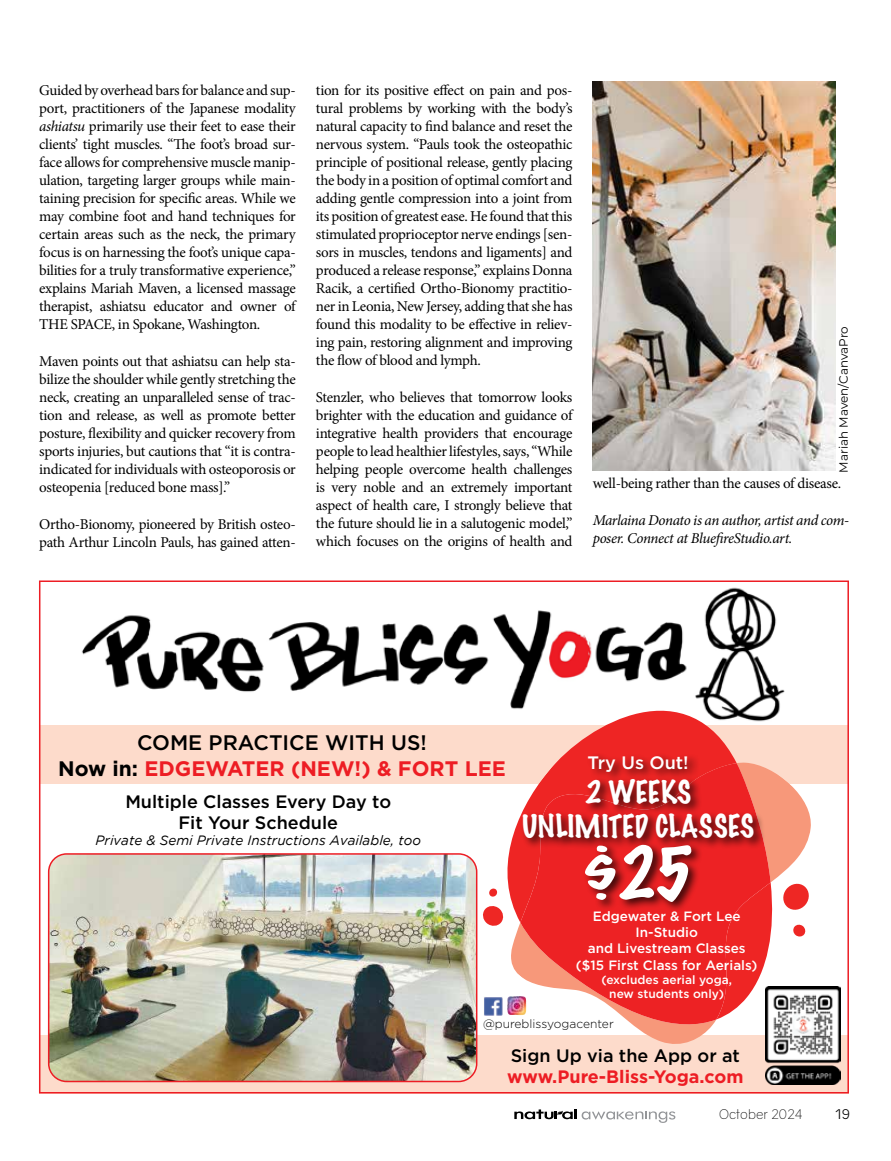
<style>
.page{position:relative;width:891px;height:1161px;background:#fff}
.page>*{position:absolute;margin:0;border:0;box-sizing:border-box;transform-origin:0 0}
.t1{font:100 66px "Marker Felt";color:#fff}
.t2{font:100 28.5px/34.2px "Marker Felt";color:#fff;text-align:center}
.t3{font:700 21px/25.2px "Gotham";color:#ed1d24;text-align:center}
.t4{font:500 18px/21px "Gotham";color:#000;text-align:center}
.t5{font:700 18px "Gotham";color:#ed1d24}
.t6{font:500 18px "Gotham";color:#fff}
.t7{font:15px/18px "Minion Pro";letter-spacing:-.025em;color:#000;text-align:justify}
.t8{font:italic 15px/18px "Minion Pro";letter-spacing:-.03em;color:#000}
.t9{font:500 13.5px/16.2px "Gotham";color:#fff;text-align:center}
.t10{font:italic 13.5px "Gotham";color:#000}
.t11{font:300 13.5px "Gravity";color:#000}
.t12{font:13.5px "Gravity";color:#000}
.t13{font:500 12px/14.4px "Gotham";color:#fff;text-align:center}
.t14{font:12px "Montserrat";letter-spacing:-.005em;color:#000}
.t15{font:300 12px "Gotham";color:#000}
.s1{font-style:italic}
.s2{font-weight:500;color:#000}
.s3{color:#000}
</style>
<div class="page">
<svg style="left:582px;top:1111px;width:93px;height:12px"></svg>
<svg style="left:514px;top:1109px;width:62px;height:10px"></svg>
<img style="left:593px;top:81px;width:243px;height:389px">
<div style="left:39px;top:1035px;width:810px;height:59px;background:#fddbcb"></div>
<img style="left:44px;top:587px;width:784px;height:139px">
<img style="left:49px;top:854px;width:428px;height:228px">
<div style="left:48px;top:853px;width:429px;height:229px;border:2px solid #ed1d24;border-radius:18px"></div>
<div style="left:39px;top:726px;width:810px;height:58px;background:#fddbcb"></div>
<svg style="left:644px;top:774px;width:167px;height:270px"></svg>
<svg style="left:492px;top:669px;width:284px;height:347px"></svg>
<svg style="left:520px;top:763px;width:251px;height:270px;fill:#ed2224"></svg>
<svg style="left:782px;top:882px;width:28px;height:29px"></svg>
<svg style="left:793px;top:924px;width:13px;height:13px"></svg>
<svg style="left:483px;top:905px;width:21px;height:22px"></svg>
<svg style="left:489px;top:888px;width:9px;height:9px"></svg>
<div style="left:520px;top:753px;width:246px;height:160px;background:#000;opacity:.75"></div>
<img style="left:765px;top:986px;width:75px;height:98px">
<img style="left:484px;top:996px;width:18px;height:19px">
<img style="left:507px;top:996px;width:20px;height:19px">
<p class="t7" style="left:39px;top:81px;width:258px">Guided by overhead bars for balance and sup&shy;port, practitioners of the Japanese modality <span class="s1">ashiatsu</span> primarily use their feet to ease their clients’ tight muscles. “The foot’s broad sur&shy;face allows for comprehensive muscle manip&shy;ulation, targeting larger groups while main&shy;taining precision for specific areas. While we may combine foot and hand techniques for certain areas such as the neck, the primary focus is on harnessing the foot’s unique capa&shy;bilities for a truly transformative experience,” explains Mariah Maven, a licensed massage therapist, ashiatsu educator and owner of THE SPACE, in Spokane, Washington.</p>
<p class="t7" style="left:39px;top:352px;width:258px">Maven points out that ashiatsu can help sta&shy;bilize the shoulder while gently stretching the neck, creating an unparalleled sense of trac&shy;tion and release, as well as promote better posture, flexibility and quicker recovery from sports injuries, but cautions that “it is contra&shy;indicated for individuals with osteoporosis or osteopenia [reduced bone mass].”</p>
<p class="t7" style="left:39px;top:515px;width:258px">Ortho-Bionomy, pioneered by British osteo&shy;path Arthur Lincoln Pauls, has gained atten-</p>
<p class="t7" style="left:316px;top:81px;width:258px">tion for its positive effect on pain and pos&shy;tural problems by working with the body’s natural capacity to find balance and reset the nervous system. “Pauls took the osteopathic principle of positional release, gently placing the body in a position of optimal comfort and adding gentle compression into a joint from its position of greatest ease. He found that this stimulated proprioceptor nerve endings [sen&shy;sors in muscles, tendons and ligaments] and produced a release response,” explains Donna Racik, a certified Ortho-Bionomy practitio&shy;ner in Leonia, New Jersey, adding that she has found this modality to be effective in reliev&shy;ing pain, restoring alignment and improving the flow of blood and lymph.</p>
<p class="t7" style="left:316px;top:388px;width:258px">Stenzler, who believes that tomorrow looks brighter with the education and guidance of integrative health providers that encourage people to lead healthier lifestyles, says, “While helping people overcome health challenges is very noble and an extremely important aspect of health care, I strongly believe that the future should lie in a salutogenic model,” which focuses on the origins of health and</p>
<p class="t14" style="left:835px;top:472px;width:148px;rotate:-90deg">Mariah Maven/CanvaPro</p>
<p class="t7" style="left:593px;top:475px;width:250px">well-being rather than the causes of disease.</p>
<p class="t8" style="left:593px;top:512px;width:258px">Marlaina Donato is an author, artist and com&shy;poser. Connect at BluefireStudio.art.</p>
<h3 class="t3" style="left:58px;top:730px;width:449px"><span class="s2">COME PRACTICE WITH US!<br></span><span class="s3">Now in:</span> EDGEWATER (NEW!) &amp; FORT LEE</h3>
<p class="t4" style="left:125px;top:791px;width:267px">Multiple Classes Every Day to<br>Fit Your Schedule</p>
<p class="t10" style="left:96px;top:833px;width:327px">Private &amp; Semi Private Instructions Available, too</p>
<p class="t6" style="left:587px;top:750px;width:103px">Try Us Out!</p>
<h2 class="t2" style="left:522px;top:774px;width:233px">2 WEEKS<br>UNLIMITED CLASSES</h2>
<h1 class="t1" style="left:583px;top:821px;width:112px">$25</h1>
<p class="t9" style="left:576px;top:908px;width:183px">Edgewater &amp; Fort Lee<br>In-Studio<br>and Livestream Classes ($15 First Class for Aerials)</p>
<p class="t13" style="left:601px;top:972px;width:132px">(excludes aerial yoga, new students only)</p>
<p class="t15" style="left:483px;top:1016px;width:132px">@pureblissyogacenter</p>
<p class="t4" style="left:511px;top:1045px;width:231px">Sign Up via the App or at</p>
<p class="t5" style="left:507px;top:1065px;width:238px">www.Pure-Bliss-Yoga.com</p>
<p class="t11" style="left:719px;top:1106px;width:85px">October 2024</p>
<p class="t12" style="left:835px;top:1106px;width:16px">19</p>
</div>
